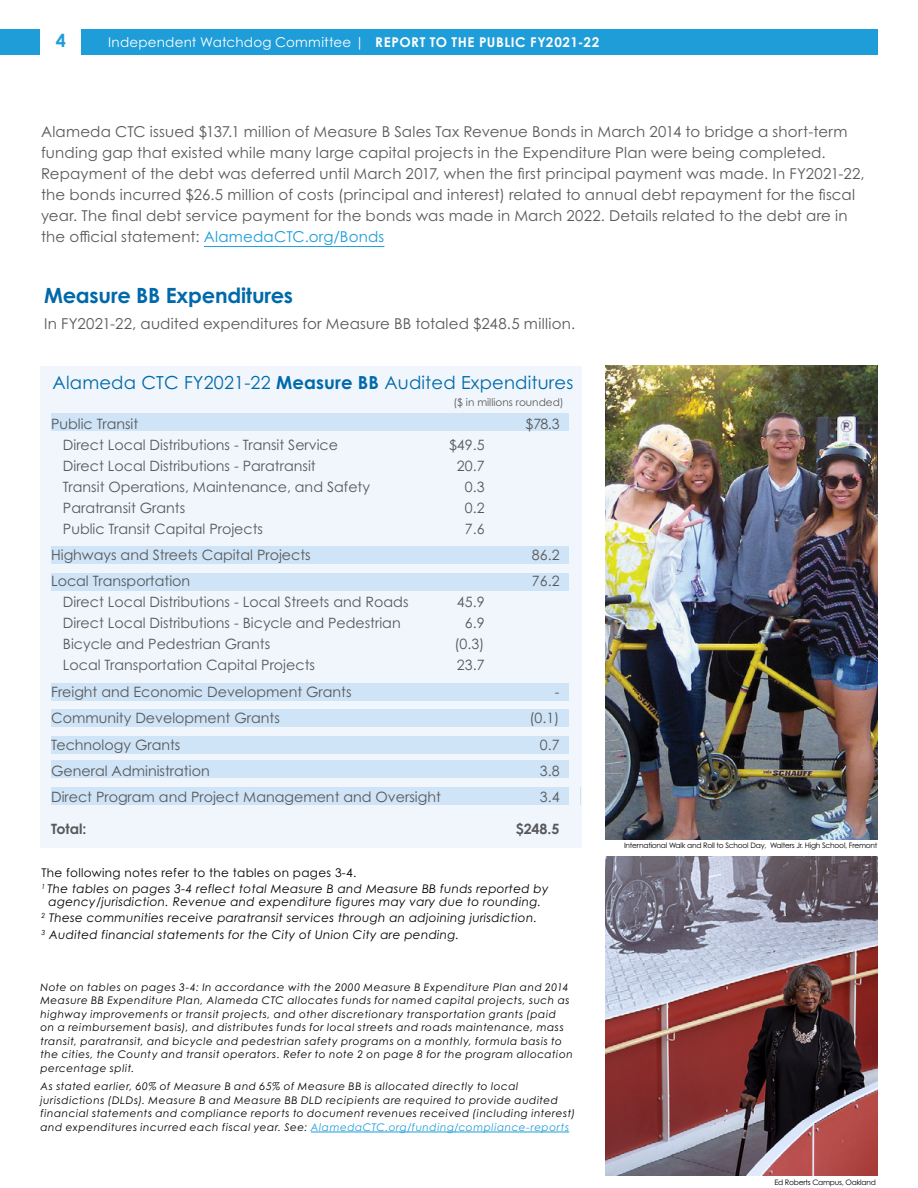
<style>
.page{position:relative;width:918px;height:1188px;background:#fff}
.page>*{position:absolute;margin:0;border:0;box-sizing:border-box;transform-origin:0 0}
._24pt_blue_heads{font:700 21px "Century Gothic Pro";letter-spacing:-.01em;color:#0069aa}
._12pt_gold_subheads{font:18px "Century Gothic Pro";letter-spacing:.01em;color:#0069aa}
.t1{font:700 18px "Century Gothic Pro";color:#1e9dd8}
._10pt_Av_Garde{font:15px/21px "Century Gothic Pro";letter-spacing:.01em;color:#58595b}
._10pt_Av_Garde-2{font:14.25px "Century Gothic Pro";color:#58595b}
._10pt_Av_Garde-3{font:700 14.25px "Century Gothic Pro";color:#58595b}
.t2{font:13.5px "Century Gothic Pro";letter-spacing:.015em;color:#fff}
._10pt_Av_Garde-4{font:italic 12px/13.5px "Century Gothic Pro";letter-spacing:.025em;color:#000;text-align:center}
._10pt_Av_Garde-5{font:12px "Century Gothic Pro";letter-spacing:.025em;color:#000}
.t3{font:italic 10.5px/13.5px "Century Gothic Pro";letter-spacing:.05em;color:#000}
._10pt_Av_Garde-6{font:10.5px "Century Gothic Pro";color:#58595b}
.t4{font:7.5px "Century Gothic Pro";letter-spacing:-.03em;color:#000}
.s1{font-weight:700}
.s2{color:#1e9dd8}
</style>
<div class="page">
<hr style="left:204px;top:246px;width:180px;height:1px;background:#1e9dd8">
<div style="left:40px;top:366px;width:542px;height:482px;background:#f0f6fc"></div>
<div style="left:42px;top:414px;width:535px;height:17px;background:#cfe4f6"></div>
<div style="left:42px;top:546px;width:535px;height:18px;background:#cfe4f6"></div>
<div style="left:42px;top:573px;width:535px;height:18px;background:#cfe4f6"></div>
<div style="left:43px;top:683px;width:535px;height:18px;background:#cfe4f6"></div>
<div style="left:43px;top:709px;width:535px;height:17px;background:#cfe4f6"></div>
<div style="left:44px;top:736px;width:535px;height:17px;background:#cfe4f6"></div>
<div style="left:44px;top:760px;width:535px;height:18px;background:#cfe4f6"></div>
<div style="left:45px;top:787px;width:535px;height:17px;background:#cfe4f6"></div>
<div style="left:40px;top:410px;width:11px;height:408px;background:#f0f6fc"></div>
<div style="left:569px;top:402px;width:11px;height:422px;background:#f0f6fc"></div>
<hr style="left:311px;top:1132px;width:258px;height:1px;background:#1e9dd8">
<img style="left:605px;top:856px;width:273px;height:320px">
<img style="left:605px;top:366px;width:273px;height:474px">
<div style="left:0;top:29px;width:878px;height:26px;background:#1e9dd8"></div>
<div style="left:40px;top:19px;width:41px;height:42px;background:#fff"></div>
<h2 class="t1" style="left:56px;top:29px;width:12px">4</h2>
<p class="t2" style="left:108px;top:34px;width:493px">Independent Watchdog Committee | <span class="s1">REPORT TO THE PUBLIC FY2021-22</span></p>
<p class="_10pt_Av_Garde" style="left:41px;top:121px;width:825px">Alameda CTC issued $137.1 million of Measure B Sales Tax Revenue Bonds in March 2014 to bridge a short-term funding gap that existed while many large capital projects in the Expenditure Plan were being completed.<br>Repayment of the debt was deferred until March 2017, when the first principal payment was made. In FY2021-22, the bonds incurred $26.5 million of costs (principal and interest) related to annual debt repayment for the fiscal year. The final debt service payment for the bonds was made in March 2022. Details related to the debt are in the official statement: <span class="s2">AlamedaCTC.org/Bonds</span></p>
<p class="_24pt_blue_heads" style="left:44px;top:282px;width:251px">Measure BB Expenditures</p>
<p class="_10pt_Av_Garde" style="left:44px;top:313px;width:530px">In FY2021-22, audited expenditures for Measure BB totaled $248.5 million.</p>
<p class="_12pt_gold_subheads" style="left:53px;top:371px;width:522px">Alameda CTC FY2021-22 <span class="s1">Measure BB</span> Audited Expenditures</p>
<p class="_10pt_Av_Garde-6" style="left:453px;top:395px;width:112px">($ in millions rounded)</p>
<p class="_10pt_Av_Garde-2" style="left:51px;top:415px;width:89px">Public Transit</p>
<p class="_10pt_Av_Garde-2" style="left:525px;top:415px;width:36px">$78.3</p>
<p class="_10pt_Av_Garde-2" style="left:63px;top:436px;width:277px">Direct Local Distributions - Transit Service</p>
<p class="_10pt_Av_Garde-2" style="left:449px;top:436px;width:37px">$49.5</p>
<p class="_10pt_Av_Garde-2" style="left:63px;top:457px;width:254px">Direct Local Distributions - Paratransit</p>
<p class="_10pt_Av_Garde-2" style="left:457px;top:457px;width:29px">20.7</p>
<p class="_10pt_Av_Garde-2" style="left:63px;top:478px;width:309px">Transit Operations, Maintenance, and Safety</p>
<p class="_10pt_Av_Garde-2" style="left:465px;top:478px;width:21px">0.3</p>
<p class="_10pt_Av_Garde-2" style="left:63px;top:499px;width:124px">Paratransit Grants</p>
<p class="_10pt_Av_Garde-2" style="left:465px;top:499px;width:21px">0.2</p>
<p class="_10pt_Av_Garde-2" style="left:63px;top:520px;width:202px">Public Transit Capital Projects</p>
<p class="_10pt_Av_Garde-2" style="left:465px;top:520px;width:21px">7.6</p>
<p class="_10pt_Av_Garde-2" style="left:51px;top:546px;width:261px">Highways and Streets Capital Projects</p>
<p class="_10pt_Av_Garde-2" style="left:532px;top:546px;width:29px">86.2</p>
<p class="_10pt_Av_Garde-2" style="left:51px;top:573px;width:141px">Local Transportation</p>
<p class="_10pt_Av_Garde-2" style="left:532px;top:573px;width:29px">76.2</p>
<p class="_10pt_Av_Garde-2" style="left:63px;top:594px;width:347px">Direct Local Distributions - Local Streets and Roads</p>
<p class="_10pt_Av_Garde-2" style="left:457px;top:594px;width:29px">45.9</p>
<p class="_10pt_Av_Garde-2" style="left:63px;top:615px;width:339px">Direct Local Distributions - Bicycle and Pedestrian</p>
<p class="_10pt_Av_Garde-2" style="left:465px;top:615px;width:21px">6.9</p>
<p class="_10pt_Av_Garde-2" style="left:63px;top:636px;width:209px">Bicycle and Pedestrian Grants</p>
<p class="_10pt_Av_Garde-2" style="left:454px;top:636px;width:32px">(0.3)</p>
<p class="_10pt_Av_Garde-2" style="left:63px;top:657px;width:254px">Local Transportation Capital Projects</p>
<p class="_10pt_Av_Garde-2" style="left:457px;top:657px;width:29px">23.7</p>
<p class="_10pt_Av_Garde-2" style="left:51px;top:683px;width:302px">Freight and Economic Development Grants</p>
<p class="_10pt_Av_Garde-2" style="left:555px;top:683px;width:6px">-</p>
<p class="_10pt_Av_Garde-2" style="left:51px;top:709px;width:230px">Community Development Grants</p>
<p class="_10pt_Av_Garde-2" style="left:529px;top:709px;width:32px">(0. 1)</p>
<p class="_10pt_Av_Garde-2" style="left:51px;top:736px;width:131px">Technology Grants</p>
<p class="_10pt_Av_Garde-2" style="left:540px;top:736px;width:21px">0.7</p>
<p class="_10pt_Av_Garde-2" style="left:51px;top:762px;width:160px">General Administration</p>
<p class="_10pt_Av_Garde-2" style="left:540px;top:762px;width:21px">3.8</p>
<p class="_10pt_Av_Garde-2" style="left:51px;top:789px;width:391px">Direct Program and Project Management and Oversight</p>
<p class="_10pt_Av_Garde-2" style="left:540px;top:789px;width:21px">3.4</p>
<p class="_10pt_Av_Garde-3" style="left:51px;top:820px;width:37px">Total:</p>
<p class="_10pt_Av_Garde-3" style="left:516px;top:820px;width:45px">$248.5</p>
<p class="_10pt_Av_Garde-5" style="left:41px;top:865px;width:315px">The following notes refer to the tables on pages 3-4.</p>
<p class="_10pt_Av_Garde-4" style="left:41px;top:882px;width:509px"><sup>1</sup> The tables on pages 3-4 reflect total Measure B and Measure BB funds reported by agency/jurisdiction. Revenue and expenditure figures may vary due to rounding.</p>
<p class="_10pt_Av_Garde-4" style="left:41px;top:911px;width:497px"><sup>2</sup> These communities receive paratransit services through an adjoining jurisdiction.</p>
<p class="_10pt_Av_Garde-4" style="left:41px;top:927px;width:419px"><sup>3</sup> Audited financial statements for the City of Union City are pending.</p>
<p class="t3" style="left:40px;top:980px;width:534px">Note on tables on pages 3-4: In accordance with the 2000 Measure B Expenditure Plan and 2014<br>Measure BB Expenditure Plan, Alameda CTC allocates funds for named capital projects, such as highway improvements or transit projects, and other discretionary transportation grants (paid<br>on a reimbursement basis), and distributes funds for local streets and roads maintenance, mass transit, paratransit, and bicycle and pedestrian safety programs on a monthly, formula basis to the cities, the County and transit operators. Refer to note 2 on page 8 for the program allocation percentage split.</p>
<p class="t3" style="left:40px;top:1080px;width:536px">As stated earlier, 60% of Measure B and 65% of Measure BB is allocated directly to local jurisdictions (DLDs). Measure B and Measure BB DLD recipients are required to provide audited financial statements and compliance reports to document revenues received (including interest) and expenditures incurred each fiscal year. See: <span class="s2">AlamedaCTC.org/funding/compliance-reports</span></p>
<p class="t4" style="left:624px;top:841px;width:255px">International Walk and Roll to School Day, Walters Jr. High School, Fremont</p>
<p class="t4" style="left:774px;top:1178px;width:103px">Ed Roberts Campus, Oakland</p>
</div>
